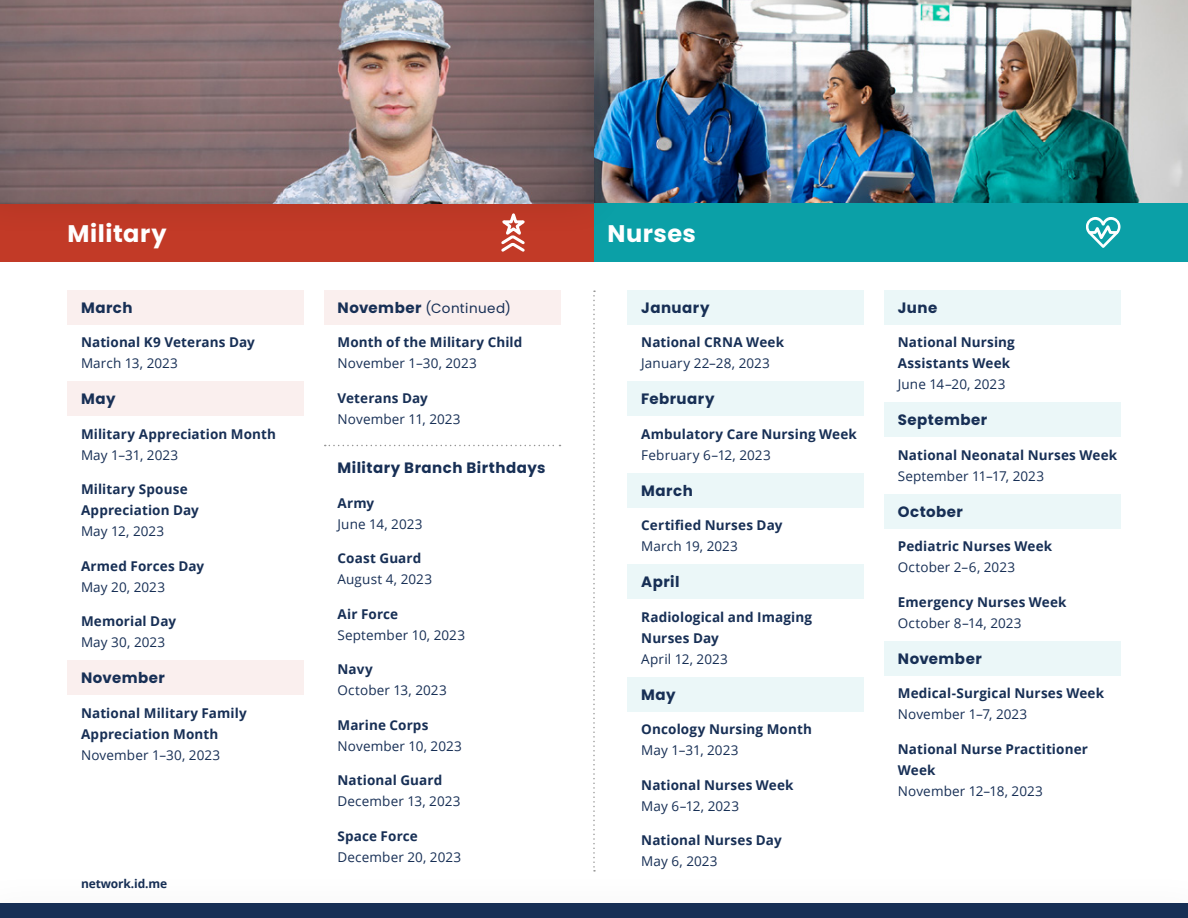
<style>
.page{position:relative;width:1188px;height:918px;background:#fff}
.page>*{position:absolute;margin:0;border:0;box-sizing:border-box;transform-origin:0 0}
.t1{font:700 24px "Poppins";letter-spacing:.02em;color:#fff}
.t2{font:700 15px "Poppins";letter-spacing:.03em;color:#172f55}
.t3{font:700 13.5px/21px "Open Sans";letter-spacing:.01em;color:#172f55}
.t4{font:13.5px "Open Sans";letter-spacing:.01em;color:#172f55}
.t5{font:13.5px "Poppins";letter-spacing:.035em;color:#172f55}
.t6{font:700 12px "Open Sans";letter-spacing:-.01em;color:#172f55}
.s1{font-weight:700;font-size:15px}
</style>
<div class="page">
<div style="left:324px;top:290px;width:236px;height:35px;background:#faefee"></div>
<svg style="left:325px;top:445px;width:236px;height:1px"></svg>
<img style="left:631px;top:0;width:557px;height:203px">
<div style="left:68px;top:290px;width:236px;height:35px;background:#faefee"></div>
<div style="left:68px;top:382px;width:236px;height:34px;background:#faefee"></div>
<div style="left:68px;top:661px;width:236px;height:34px;background:#faefee"></div>
<div style="left:0;top:203px;width:594px;height:59px;background:#c23a27"></div>
<div style="left:594px;top:203px;width:594px;height:59px;background:#0ba0a7"></div>
<div style="left:0;top:904px;width:1188px;height:14px;background:#172f55"></div>
<div style="left:628px;top:290px;width:236px;height:35px;background:#ebf7f8"></div>
<div style="left:628px;top:382px;width:236px;height:34px;background:#ebf7f8"></div>
<div style="left:628px;top:473px;width:236px;height:35px;background:#ebf7f8"></div>
<div style="left:628px;top:565px;width:236px;height:34px;background:#ebf7f8"></div>
<div style="left:628px;top:677px;width:236px;height:35px;background:#ebf7f8"></div>
<div style="left:884px;top:290px;width:236px;height:35px;background:#ebf7f8"></div>
<div style="left:884px;top:403px;width:236px;height:34px;background:#ebf7f8"></div>
<div style="left:884px;top:494px;width:236px;height:35px;background:#ebf7f8"></div>
<div style="left:884px;top:641px;width:236px;height:35px;background:#ebf7f8"></div>
<div style="left:0;top:0;width:631px;height:240px;background:#000;opacity:.1"></div>
<svg style="left:0;top:0;width:594px;height:203px;background:#8c7778"></svg>
<svg style="left:593px;top:291px;width:2px;height:581px"></svg>
<svg style="left:495px;top:211px;width:37px;height:41px"></svg>
<svg style="left:1086px;top:217px;width:34px;height:31px"></svg>
<h1 class="t1" style="left:68px;top:219px;width:101px">Military</h1>
<h1 class="t1" style="left:608px;top:219px;width:90px">Nurses</h1>
<p class="t2" style="left:81px;top:299px;width:53px">March</p>
<p class="t3" style="left:81px;top:332px;width:175px">National K9 Veterans Day</p>
<p class="t4" style="left:81px;top:354px;width:99px">March 13, 2023</p>
<p class="t2" style="left:81px;top:390px;width:36px">May</p>
<p class="t3" style="left:81px;top:423px;width:197px">Military Appreciation Month</p>
<p class="t4" style="left:81px;top:446px;width:99px">May 1–31, 2023</p>
<p class="t3" style="left:81px;top:479px;width:119px">Military Spouse<br>Appreciation Day</p>
<p class="t4" style="left:81px;top:522px;width:85px">May 12, 2023</p>
<p class="t3" style="left:81px;top:555px;width:125px">Armed Forces Day</p>
<p class="t4" style="left:81px;top:578px;width:86px">May 20, 2023</p>
<p class="t3" style="left:81px;top:611px;width:97px">Memorial Day</p>
<p class="t4" style="left:81px;top:633px;width:86px">May 30, 2023</p>
<p class="t2" style="left:81px;top:669px;width:86px">November</p>
<p class="t3" style="left:81px;top:702px;width:167px">National Military Family<br>Appreciation Month</p>
<p class="t4" style="left:81px;top:746px;width:141px">November 1–30, 2023</p>
<p class="t6" style="left:81px;top:875px;width:88px">network.id.me</p>
<p class="t5" style="left:338px;top:300px;width:175px"><span class="s1">November</span> (Continued)</p>
<p class="t3" style="left:338px;top:332px;width:186px">Month of the Military Child</p>
<p class="t4" style="left:338px;top:354px;width:141px">November 1–30, 2023</p>
<p class="t3" style="left:338px;top:387px;width:92px">Veterans Day</p>
<p class="t4" style="left:338px;top:410px;width:125px">November 11, 2023</p>
<p class="t2" style="left:338px;top:459px;width:209px">Military Branch Birthdays</p>
<p class="t3" style="left:338px;top:492px;width:38px">Army</p>
<p class="t4" style="left:338px;top:515px;width:87px">June 14, 2023</p>
<p class="t3" style="left:338px;top:548px;width:85px">Coast Guard</p>
<p class="t4" style="left:338px;top:570px;width:96px">August 4, 2023</p>
<p class="t3" style="left:338px;top:603px;width:62px">Air Force</p>
<p class="t4" style="left:338px;top:626px;width:129px">September 10, 2023</p>
<p class="t3" style="left:338px;top:659px;width:37px">Navy</p>
<p class="t4" style="left:338px;top:681px;width:111px">October 13, 2023</p>
<p class="t3" style="left:338px;top:714px;width:92px">Marine Corps</p>
<p class="t4" style="left:338px;top:737px;width:126px">November 10, 2023</p>
<p class="t3" style="left:338px;top:770px;width:106px">National Guard</p>
<p class="t4" style="left:338px;top:792px;width:125px">December 13, 2023</p>
<p class="t3" style="left:338px;top:825px;width:82px">Space Force</p>
<p class="t4" style="left:338px;top:848px;width:125px">December 20, 2023</p>
<p class="t2" style="left:641px;top:299px;width:70px">January</p>
<p class="t3" style="left:641px;top:332px;width:144px">National CRNA Week</p>
<p class="t4" style="left:641px;top:354px;width:130px">January 22–28, 2023</p>
<p class="t2" style="left:641px;top:390px;width:75px">February</p>
<p class="t3" style="left:641px;top:423px;width:217px">Ambulatory Care Nursing Week</p>
<p class="t4" style="left:641px;top:446px;width:131px">February 6–12, 2023</p>
<p class="t2" style="left:641px;top:482px;width:53px">March</p>
<p class="t3" style="left:641px;top:515px;width:143px">Certified Nurses Day</p>
<p class="t4" style="left:641px;top:537px;width:98px">March 19, 2023</p>
<p class="t2" style="left:641px;top:573px;width:40px">April</p>
<p class="t3" style="left:641px;top:606px;width:172px">Radiological and Imaging<br>Nurses Day</p>
<p class="t4" style="left:641px;top:650px;width:88px">April 12, 2023</p>
<p class="t2" style="left:641px;top:686px;width:36px">May</p>
<p class="t3" style="left:641px;top:719px;width:172px">Oncology Nursing Month</p>
<p class="t4" style="left:641px;top:741px;width:99px">May 1–31, 2023</p>
<p class="t3" style="left:641px;top:774px;width:154px">National Nurses Week</p>
<p class="t4" style="left:641px;top:797px;width:99px">May 6–12, 2023</p>
<p class="t3" style="left:641px;top:830px;width:142px">National Nurses Day</p>
<p class="t4" style="left:641px;top:852px;width:78px">May 6, 2023</p>
<p class="t2" style="left:898px;top:299px;width:41px">June</p>
<p class="t3" style="left:898px;top:332px;width:119px">National Nursing<br>Assistants Week</p>
<p class="t4" style="left:898px;top:375px;width:109px">June 14–20, 2023</p>
<p class="t2" style="left:898px;top:411px;width:91px">September</p>
<p class="t3" style="left:898px;top:444px;width:221px">National Neonatal Nurses Week</p>
<p class="t4" style="left:898px;top:467px;width:148px">September 11–17, 2023</p>
<p class="t2" style="left:898px;top:503px;width:67px">October</p>
<p class="t3" style="left:898px;top:536px;width:156px">Pediatric Nurses Week</p>
<p class="t4" style="left:898px;top:558px;width:119px">October 2–6, 2023</p>
<p class="t3" style="left:898px;top:591px;width:170px">Emergency Nurses Week</p>
<p class="t4" style="left:898px;top:614px;width:125px">October 8–14, 2023</p>
<p class="t2" style="left:898px;top:650px;width:86px">November</p>
<p class="t3" style="left:898px;top:683px;width:208px">Medical-Surgical Nurses Week</p>
<p class="t4" style="left:898px;top:705px;width:131px">November 1–7, 2023</p>
<p class="t3" style="left:898px;top:738px;width:192px">National Nurse Practitioner<br>Week</p>
<p class="t4" style="left:898px;top:782px;width:147px">November 12–18, 2023</p>
</div>
